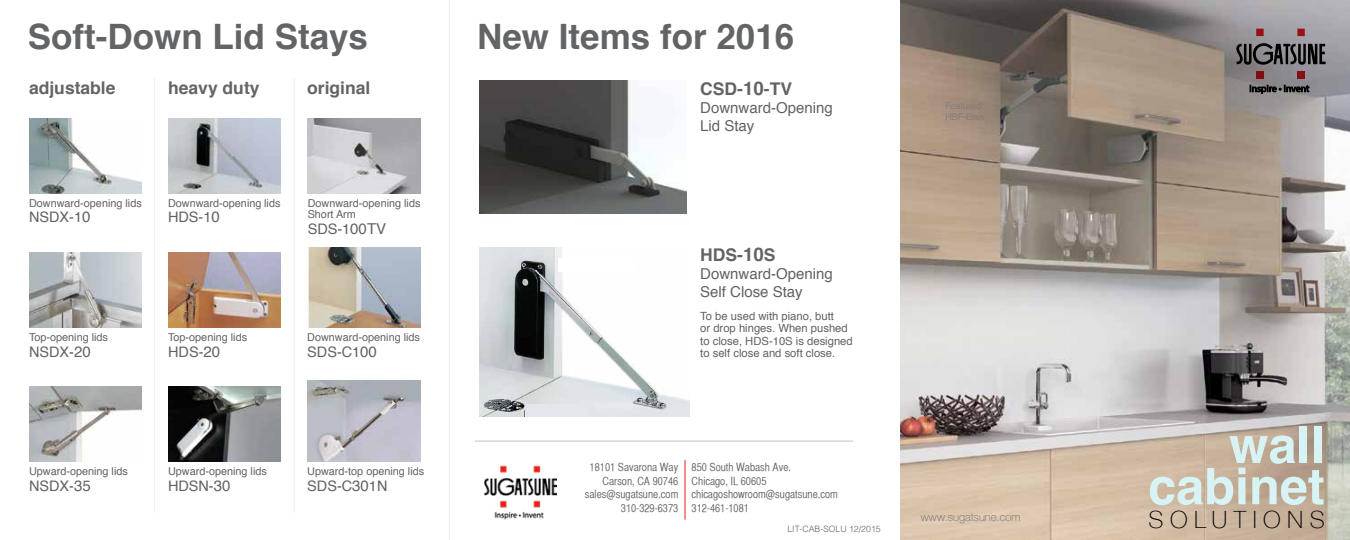
<style>
.page{position:relative;width:1350px;height:540px;background:#fff}
.page>*{position:absolute;margin:0;border:0;box-sizing:border-box;transform-origin:0 0}
.t1{font:700 50.5px/41.2px "Helvetica";color:#d7f3f4;text-align:right}
.t2{font:700 35px "Helvetica";color:#636466}
.t3{font:100 23.75px "Helvetica Neue";letter-spacing:.27em;color:#000}
.t4{font:700 17.5px "Helvetica";color:#636466}
.t5{font:15px/18px "Helvetica";color:#616264}
.t6{font:14.5px "Helvetica";color:#616264}
.t7{font:11.25px/13.5px "Helvetica CY Plain";color:#636466;text-align:right}
.t8{font:11.25px/12.5px "Helvetica";color:#616264}
.t9{font:100 11.25px "Helvetica Neue";color:#616264}
.t10{font:10.88px/11.2px "Helvetica";color:#616264}
.t11{font:300 9px/10.9px "Helvetica";color:#77787b}
.t12{font:300 8.75px "Helvetica";color:#636466}
.s1{font-size:18.75px}
.s2{font-size:15px}
</style>
<div class="page">
<img style="left:900px;top:0;width:450px;height:540px">
<img style="left:480px;top:81px;width:207px;height:132px">
<svg style="left:1297px;top:29px;width:8px;height:7px"></svg>
<div style="left:1297px;top:72px;width:8px;height:7px;background:#851015"></div>
<div style="left:1256px;top:29px;width:8px;height:7px;background:#911116"></div>
<div style="left:1256px;top:72px;width:8px;height:7px;background:#7d0e12"></div>
<svg style="left:1236px;top:43px;width:90px;height:22px;background:#4e4d4f"></svg>
<svg style="left:1250px;top:85px;width:59px;height:9px"></svg>
<hr style="left:685px;top:460px;width:1px;height:60px;background:#ed1d24">
<img style="left:484px;top:465px;width:73px;height:55px">
<hr style="left:449px;top:0;width:1px;height:540px;background:#dcdbda">
<hr style="left:154px;top:78px;width:1px;height:435px;background:#dcdbda">
<hr style="left:293px;top:78px;width:2px;height:435px;background:#dcdbda">
<hr style="left:475px;top:440px;width:378px;height:2px;background:#cdcccb">
<img style="left:480px;top:247px;width:209px;height:170px">
<div style="left:559px;top:259px;width:76px;height:13px;background:#fff"></div>
<img style="left:308px;top:247px;width:112px;height:80px">
<img style="left:307px;top:118px;width:113px;height:75px">
<img style="left:307px;top:381px;width:113px;height:81px">
<img style="left:29px;top:118px;width:113px;height:75px">
<img style="left:29px;top:386px;width:113px;height:75px">
<img style="left:168px;top:118px;width:113px;height:75px">
<img style="left:168px;top:387px;width:113px;height:75px">
<img style="left:168px;top:252px;width:112px;height:75px">
<img style="left:29px;top:252px;width:113px;height:75px">
<div style="left:525px;top:404px;width:63px;height:13px;background:#e3e6eb"></div>
<h2 class="t2" style="left:28px;top:9px;width:342px">Soft-Down Lid Stays</h2>
<h2 class="t2" style="left:477px;top:9px;width:319px">New Items for 2016</h2>
<h3 class="t4" style="left:29px;top:73px;width:88px">adjustable</h3>
<h3 class="t4" style="left:168px;top:73px;width:93px">heavy duty</h3>
<h3 class="t4" style="left:307px;top:73px;width:65px">original</h3>
<h3 class="t4" style="left:700px;top:74px;width:93px">CSD-<span class="s1">10</span>-TV</h3>
<h3 class="t5" style="left:700px;top:99px;width:134px">Downward-Opening<br>Lid Stay</h3>
<p class="t10" style="left:29px;top:198px;width:114px">Downward-opening lids</p>
<h3 class="t6" style="left:29px;top:206px;width:63px">NSDX-1<span class="s2">0</span></h3>
<p class="t10" style="left:168px;top:198px;width:114px">Downward-opening lids</p>
<h3 class="t6" style="left:168px;top:206px;width:53px">HDS-1<span class="s2">0</span></h3>
<p class="t10" style="left:308px;top:198px;width:114px">Downward-opening lids<br>Short Arm</p>
<h3 class="t6" style="left:308px;top:218px;width:80px">SDS-1<span class="s2">00TV</span></h3>
<p class="t10" style="left:29px;top:332px;width:81px">Top-opening lids</p>
<h3 class="t6" style="left:29px;top:340px;width:63px">NSDX-<span class="s2">20</span></h3>
<p class="t10" style="left:168px;top:332px;width:81px">Top-opening lids</p>
<h3 class="t6" style="left:168px;top:340px;width:54px">HDS-<span class="s2">20</span></h3>
<p class="t10" style="left:307px;top:332px;width:114px">Downward-opening lids</p>
<h3 class="t6" style="left:307px;top:340px;width:71px">SDS-C1<span class="s2">00</span></h3>
<h3 class="t4" style="left:700px;top:241px;width:77px">HDS-<span class="s1">10</span>S</h3>
<h3 class="t5" style="left:700px;top:266px;width:134px">Downward-Opening<br>Self Close Stay</h3>
<p class="t8" style="left:700px;top:310px;width:154px">To be used with piano, butt<br>or drop hinges. When pushed to close, HDS-10S is designed to self close and soft close.</p>
<p class="t10" style="left:29px;top:466px;width:100px">Upward-opening lids</p>
<h3 class="t6" style="left:29px;top:474px;width:63px">NSDX-<span class="s2">35</span></h3>
<p class="t10" style="left:168px;top:466px;width:100px">Upward-opening lids</p>
<h3 class="t6" style="left:168px;top:474px;width:64px">HDSN-<span class="s2">30</span></h3>
<p class="t10" style="left:307px;top:466px;width:119px">Upward-top opening lids</p>
<h3 class="t6" style="left:307px;top:474px;width:82px">SDS-C<span class="s2">30</span>1N</h3>
<p class="t7" style="left:585px;top:460px;width:95px">18101 Savarona Way<br>Carson, CA 90746 sales@sugatsune.com<br>310-329-6373</p>
<p class="t7" style="left:692px;top:460px;width:148px;text-align:left">850 South Wabash Ave.<br>Chicago, IL 60605 chicagoshowroom@sugatsune.com<br>312-461-1081</p>
<p class="t12" style="left:787px;top:521px;width:95px">LIT-CAB-SOLU 12/2015</p>
<p class="t11" style="left:945px;top:100px;width:40px">Featured:<br>HBF-Elan</p>
<h1 class="t1" style="left:1148px;top:425px;width:178px">wall cabinet</h1>
<p class="t9" style="left:921px;top:508px;width:101px">www.sugatsune.com</p>
<h3 class="t3" style="left:1149px;top:501px;width:178px">SOLUTIONS</h3>
</div>
